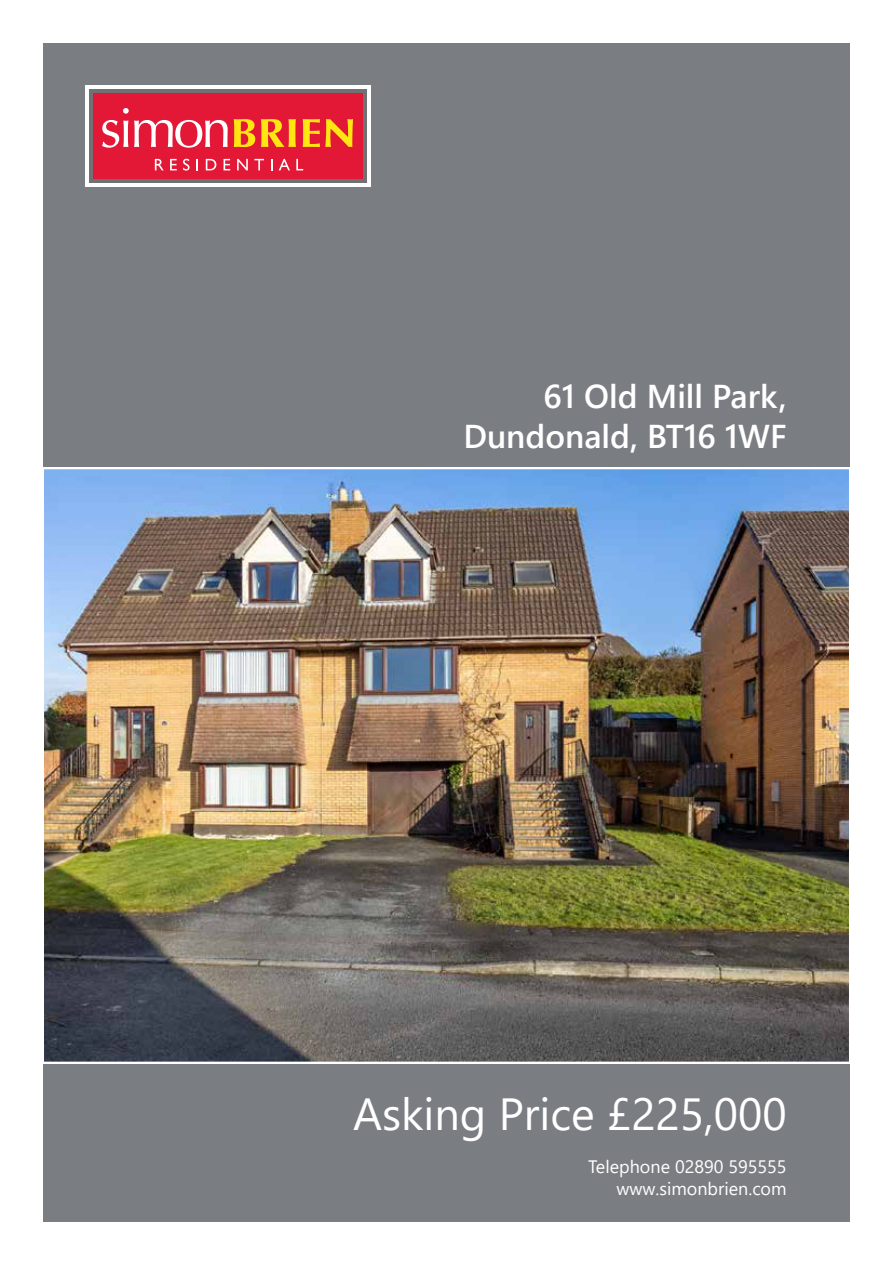
<style>
.page{position:relative;width:893px;height:1263px;background:#fff}
.page>*{position:absolute;margin:0;border:0;box-sizing:border-box;transform-origin:0 0}
.t1{font:45px "Segoe UI";color:#fff}
.t2{font:600 33px/39.6px "Segoe UI";color:#fff;text-align:right}
.t3{font:18px/21.6px "Segoe UI";color:#fff;text-align:right}
</style>
<div class="page">
<div style="left:43px;top:43px;width:807px;height:424px;background:#7a7d82"></div>
<div style="left:43px;top:1064px;width:807px;height:157px;background:#7a7d82"></div>
<img style="left:46px;top:471px;width:801px;height:589px">
<div style="left:85px;top:85px;width:286px;height:102px;background:#fff"></div>
<div style="left:89px;top:89px;width:278px;height:94px;background:#717073"></div>
<div style="left:93px;top:93px;width:270px;height:86px;background:#e31837"></div>
<svg style="left:102px;top:108px;width:126px;height:40px"></svg>
<svg style="left:234px;top:119px;width:21px;height:28px"></svg>
<svg style="left:261px;top:119px;width:35px;height:28px"></svg>
<svg style="left:303px;top:119px;width:50px;height:28px"></svg>
<svg style="left:155px;top:159px;width:9px;height:11px"></svg>
<svg style="left:170px;top:159px;width:7px;height:11px"></svg>
<svg style="left:183px;top:159px;width:7px;height:12px"></svg>
<svg style="left:196px;top:159px;width:2px;height:11px"></svg>
<svg style="left:206px;top:159px;width:10px;height:11px"></svg>
<svg style="left:224px;top:159px;width:6px;height:11px"></svg>
<svg style="left:237px;top:159px;width:11px;height:11px"></svg>
<svg style="left:254px;top:159px;width:10px;height:11px"></svg>
<svg style="left:279px;top:159px;width:11px;height:11px"></svg>
<svg style="left:296px;top:159px;width:7px;height:11px"></svg>
<h2 class="t2" style="left:463px;top:374px;width:325px">61 Old Mill Park,<br>Dundonald, BT16 1WF</h2>
<h1 class="t1" style="left:353px;top:1071px;width:435px">Asking Price £225,000</h1>
<p class="t3" style="left:588px;top:1154px;width:200px">Telephone 02890 595555 www.simonbrien.com</p>
</div>
